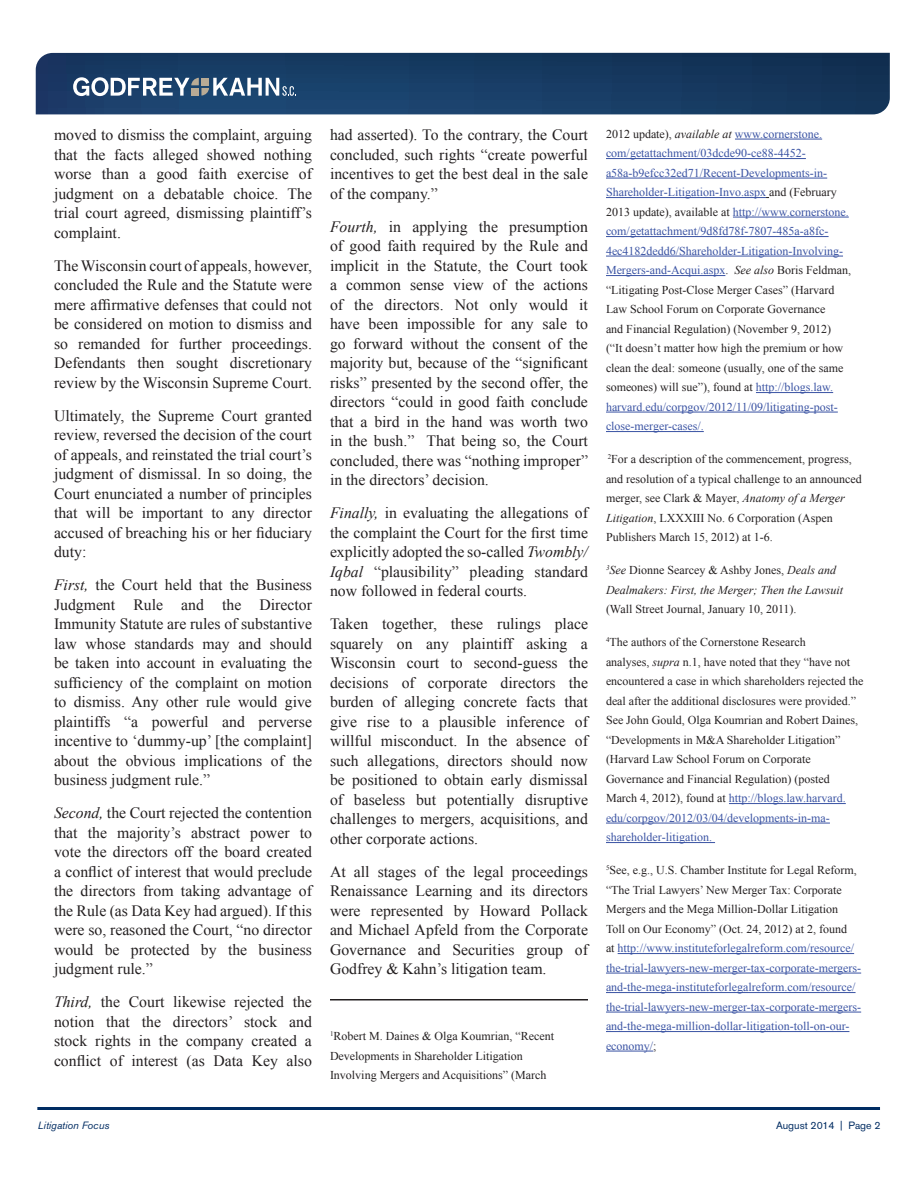
<style>
.page{position:relative;width:918px;height:1188px;background:#fff}
.page>*{position:absolute;margin:0;border:0;box-sizing:border-box;transform-origin:0 0}
.t1{font:15.75px/19.5px "Times New Roman";color:#231f20;text-align:justify}
.t2{font:12px/19.5px "Times New Roman";color:#3a53a3}
.t3{font:12px/19.5px "Times New Roman";color:#231f20}
.t4{font:10.5px "Akzidenz Grotesk Std";color:#002c62}
.t5{font:italic 10.5px "Akzidenz Grotesk Std";color:#002c62}
.s1{font-style:italic}
.s2{color:#231f20}
.s3{font-style:italic;color:#231f20}
.s4{color:#3a53a3}
</style>
<div class="page">
<svg style="left:36px;top:53px;width:854px;height:61px;background:#173b62"></svg>
<svg style="left:73px;top:77px;width:223px;height:19px"></svg>
<hr style="left:735px;top:139px;width:87px;height:1px;background:#3a53a3">
<hr style="left:606px;top:158px;width:200px;height:1px;background:#3a53a3">
<hr style="left:606px;top:178px;width:221px;height:1px;background:#3a53a3">
<hr style="left:606px;top:197px;width:160px;height:1px;background:#3a53a3">
<hr style="left:733px;top:217px;width:116px;height:1px;background:#3a53a3">
<hr style="left:606px;top:236px;width:223px;height:1px;background:#3a53a3">
<hr style="left:606px;top:256px;width:237px;height:1px;background:#3a53a3">
<hr style="left:606px;top:275px;width:119px;height:1px;background:#3a53a3">
<hr style="left:756px;top:392px;width:77px;height:1px;background:#3a53a3">
<hr style="left:606px;top:412px;width:232px;height:1px;background:#3a53a3">
<hr style="left:606px;top:431px;width:98px;height:1px;background:#3a53a3">
<hr style="left:729px;top:803px;width:117px;height:1px;background:#3a53a3">
<hr style="left:606px;top:823px;width:224px;height:1px;background:#3a53a3">
<hr style="left:606px;top:842px;width:109px;height:1px;background:#3a53a3">
<hr style="left:618px;top:953px;width:236px;height:1px;background:#3a53a3">
<hr style="left:606px;top:973px;width:255px;height:1px;background:#3a53a3">
<hr style="left:606px;top:992px;width:250px;height:1px;background:#3a53a3">
<hr style="left:606px;top:1012px;width:255px;height:1px;background:#3a53a3">
<hr style="left:606px;top:1031px;width:243px;height:1px;background:#3a53a3">
<hr style="left:606px;top:1051px;width:47px;height:1px;background:#3a53a3">
<hr style="left:330px;top:999px;width:258px;height:1px;background:#231f20">
<hr style="left:37px;top:1107px;width:843px;height:3px;background:#002c62">
<p class="t1" style="left:54px;top:125px;width:260px">moved to dismiss the complaint, arguing that the facts alleged showed nothing worse than a good faith exercise of judgment on a debatable choice. The trial court agreed, dismissing plaintiff’s complaint.</p>
<p class="t1" style="left:54px;top:256px;width:260px">The Wisconsin court of appeals, however, concluded the Rule and the Statute were mere affirmative defenses that could not be considered on motion to dismiss and so remanded for further proceedings.<br>Defendants then sought discretionary review by the Wisconsin Supreme Court.</p>
<p class="t1" style="left:54px;top:406px;width:260px">Ultimately, the Supreme Court granted review, reversed the decision of the court of appeals, and reinstated the trial court’s judgment of dismissal. In so doing, the Court enunciated a number of principles that will be important to any director accused of breaching his or her fiduciary duty:</p>
<p class="t1" style="left:54px;top:575px;width:260px"><span class="s1">First,</span> the Court held that the Business Judgment Rule and the Director Immunity Statute are rules of substantive law whose standards may and should be taken into account in evaluating the sufficiency of the complaint on motion to dismiss. Any other rule would give plaintiffs “a powerful and perverse incentive to ‘dummy-up’ [the complaint] about the obvious implications of the business judgment rule.”</p>
<p class="t1" style="left:54px;top:803px;width:260px"><span class="s1">Second,</span> the Court rejected the contention that the majority’s abstract power to vote the directors off the board created a conflict of interest that would preclude the directors from taking advantage of the Rule (as Data Key had argued). If this were so, reasoned the Court, “no director would be protected by the business judgment rule.”</p>
<p class="t1" style="left:54px;top:992px;width:260px"><span class="s1">Third,</span> the Court likewise rejected the notion that the directors’ stock and stock rights in the company created a conflict of interest (as Data Key also</p>
<p class="t1" style="left:330px;top:125px;width:260px">had asserted). To the contrary, the Court concluded, such rights “create powerful incentives to get the best deal in the sale of the company.”</p>
<p class="t1" style="left:330px;top:217px;width:260px"><span class="s1">Fourth,</span> in applying the presumption of good faith required by the Rule and implicit in the Statute, the Court took a common sense view of the actions of the directors. Not only would it have been impossible for any sale to go forward without the consent of the majority but, because of the “significant risks” presented by the second offer, the directors “could in good faith conclude that a bird in the hand was worth two in the bush.” That being so, the Court concluded, there was “nothing improper” in the directors’ decision.</p>
<p class="t1" style="left:330px;top:503px;width:260px"><span class="s1">Finally,</span> in evaluating the allegations of the complaint the Court for the first time explicitly adopted the so-called <span class="s1">Twombly/ Iqbal</span> “plausibility” pleading standard now followed in federal courts.</p>
<p class="t1" style="left:330px;top:614px;width:260px">Taken together, these rulings place squarely on any plaintiff asking a Wisconsin court to second-guess the decisions of corporate directors the burden of alleging concrete facts that give rise to a plausible inference of willful misconduct. In the absence of such allegations, directors should now be positioned to obtain early dismissal of baseless but potentially disruptive challenges to mergers, acquisitions, and other corporate actions.</p>
<p class="t1" style="left:330px;top:862px;width:260px">At all stages of the legal proceedings Renaissance Learning and its directors were represented by Howard Pollack and Michael Apfeld from the Corporate Governance and Securities group of Godfrey &amp; Kahn’s litigation team.</p>
<p class="t3" style="left:330px;top:1026px;width:226px"><sup>1</sup>Robert M. Daines &amp; Olga Koumrian, “Recent<br>Developments in Shareholder Litigation<br>Involving Mergers and Acquisitions” (March</p>
<p class="t2" style="left:606px;top:124px;width:247px"><span class="s2">2012 update),</span> <span class="s3">available at</span> www.cornerstone. com/getattachment/03dcde90-ce88-4452- a58a-b9efcc32ed71/Recent-Developments-in-Shareholder-Litigation-Invo.aspx <span class="s2">and (February 2013 update), available at</span> http://www.cornerstone. com/getattachment/9d8fd78f-7807-485a-a8fc-4ec4182dedd6/Shareholder-Litigation-Involving-Mergers-and-Acqui.aspx<span class="s2">.</span> <span class="s3">See also</span> <span class="s2">Boris Feldman, “Litigating Post-Close Merger Cases” (Harvard Law School Forum on Corporate Governance<br>and Financial Regulation) (November 9, 2012)<br>(“It doesn’t matter how high the premium or how clean the deal: someone (usually, one of the same someones) will sue”), found at</span> http://blogs.law. harvard.edu/corpgov/2012/11/09/litigating-post&shy;close-merger-cases/.</p>
<p class="t3" style="left:606px;top:449px;width:257px"><sup>2</sup>For a description of the commencement, progress, and resolution of a typical challenge to an announced merger, see Clark &amp; Mayer, <span class="s1">Anatomy of a Merger Litigation</span>, LXXXIII No. 6 Corporation (Aspen Publishers March 15, 2012) at 1-6.</p>
<p class="t3" style="left:606px;top:560px;width:239px"><sup>3</sup><span class="s1">See</span> Dionne Searcey &amp; Ashby Jones, <span class="s1">Deals and<br>Dealmakers: First, the Merger; Then the Lawsuit </span>(Wall Street Journal, January 10, 2011).</p>
<p class="t3" style="left:606px;top:632px;width:259px"><sup>4</sup>The authors of the Cornerstone Research<br>analyses, <span class="s1">supra</span> n.1, have noted that they “have not encountered a case in which shareholders rejected the deal after the additional disclosures were provided.” See John Gould, Olga Koumrian and Robert Daines, “Developments in M&amp;A Shareholder Litigation” (Harvard Law School Forum on Corporate Governance and Financial Regulation) (posted March 4, 2012), found at <span class="s4">http://blogs.law.harvard. edu/corpgov/2012/03/04/developments-in-ma&shy;shareholder-litigation.</span></p>
<p class="t2" style="left:606px;top:860px;width:257px"><sup>5</sup><span class="s2">See, e.g., U.S. Chamber Institute for Legal Reform, “The Trial Lawyers’ New Merger Tax: Corporate Mergers and the Mega Million-Dollar Litigation<br>Toll on Our Economy” (Oct. 24, 2012) at 2, found<br>at</span> http://www.instituteforlegalreform.com/resource/ the-trial-lawyers-new-merger-tax-corporate-mergers&shy;and-the-mega-instituteforlegalreform.com/resource/ the-trial-lawyers-new-merger-tax-corporate-mergers&shy;and-the-mega-million-dollar-litigation-toll-on-our&shy;economy/<span class="s2">;</span></p>
<p class="t5" style="left:38px;top:1119px;width:73px">Litigation Focus</p>
<p class="t4" style="left:776px;top:1119px;width:106px">August 2014 | Page 2</p>
</div>
